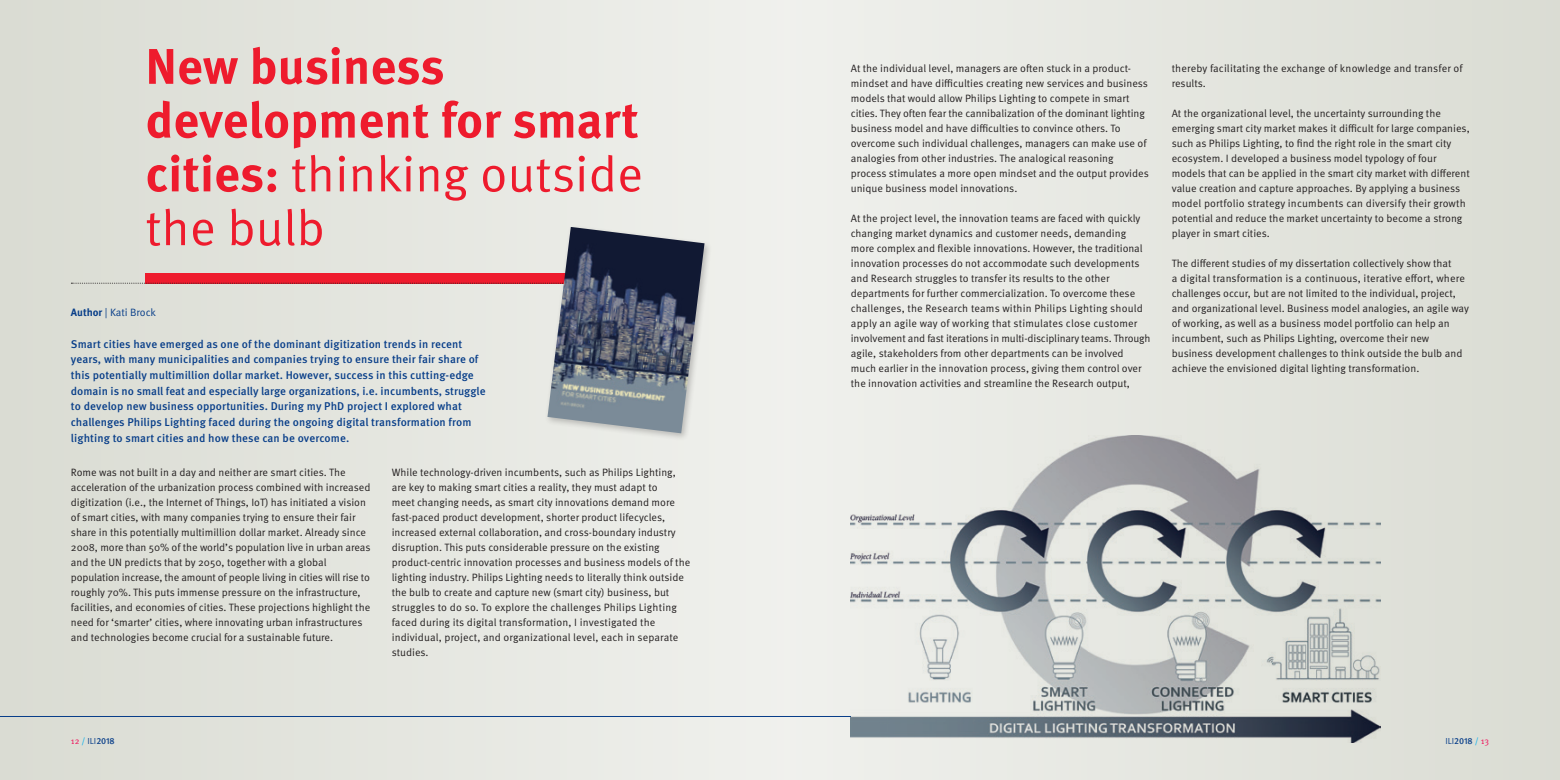
<style>
.page{position:relative;width:1560px;height:780px;background:#fff}
.page>*{position:absolute;margin:0;border:0;box-sizing:border-box;transform-origin:0 0}
.Kop{font:700 50px/53.8px "Meta OT";color:#ee1b2d}
.Kop-2{font:50px "Meta OT";letter-spacing:-.005em;color:#ee1b2d}
.Intro{font:500 11.25px/15.6px "Meta OT";letter-spacing:.01em;color:#083e89}
.Body{font:10.62px/15px "Meta OT";color:#231f20}
.Authors{font:10.62px "Meta OT";color:#083e89}
.t1{font:500 8.75px "Meta OT";color:#083e89}
.s1{font-weight:400}
.s2{font-weight:700}
.s3{font-weight:400;color:#ee1059}
.s4{font-weight:400;color:#00aeef}
</style>
<div class="page">
<div style="left:0;top:0;width:1559px;height:780px;background:linear-gradient(to right,#e4e6e0,#e5e6e0)"></div>
<div style="left:145px;top:273px;width:489px;height:10px;background:#ee1b2d"></div>
<hr style="left:0;top:716px;width:850px;height:1px;background:#083e89">
<svg style="left:71px;top:283px;width:473px;height:1px"></svg>
<div style="left:544px;top:224px;width:168px;height:217px;background:#231f20;opacity:.25"></div>
<img style="left:547px;top:227px;width:157px;height:206px">
<img style="left:850px;top:436px;width:530px;height:306px">
<p class="Kop" style="left:145px;top:40px;width:301px">New business</p>
<p class="Kop" style="left:145px;top:94px;width:499px">development for smart cities: <span class="s1">thinking outside</span></p>
<p class="Kop-2" style="left:145px;top:198px;width:181px">the bulb</p>
<p class="Authors" style="left:71px;top:306px;width:87px"><span class="s2">Author</span> | Kati Brock</p>
<p class="Intro" style="left:71px;top:336px;width:416px">Smart cities have emerged as one of the dominant digitization trends in recent years, with many municipalities and companies trying to ensure their fair share of this potentially multimillion dollar market. However, success in this cutting-edge domain is no small feat and especially large organizations, i.e. incumbents, struggle to develop new business opportunities. During my PhD project I explored what challenges Philips Lighting faced during the ongoing digital transformation from lighting to smart cities and how these can be overcome.</p>
<p class="Body" style="left:71px;top:465px;width:301px">Rome was not built in a day and neither are smart cities. The acceleration of the urbanization process combined with increased digitization (i.e., the Internet of Things, IoT) has initiated a vision of smart cities, with many companies trying to ensure their fair share in this potentially multimillion dollar market. Already since 2008, more than 50% of the world’s population live in urban areas and the UN predicts that by 2050, together with a global population increase, the amount of people living in cities will rise to roughly 70%. This puts immense pressure on the infrastructure, facilities, and economies of cities. These projections highlight the need for ‘smarter’ cities, where innovating urban infrastructures and technologies become crucial for a sustainable future.</p>
<p class="Body" style="left:392px;top:465px;width:300px">While technology-driven incumbents, such as Philips Lighting, are key to making smart cities a reality, they must adapt to<br>meet changing needs, as smart city innovations demand more fast-paced product development, shorter product lifecycles, increased external collaboration, and cross-boundary industry disruption. This puts considerable pressure on the existing product-centric innovation processes and business models of the lighting industry. Philips Lighting needs to literally think outside the bulb to create and capture new (smart city) business, but struggles to do so. To explore the challenges Philips Lighting faced during its digital transformation, I investigated the individual, project, and organizational level, each in separate studies.</p>
<p class="Body" style="left:850px;top:61px;width:299px">At the individual level, managers are often stuck in a product&shy;mindset and have difficulties creating new services and business models that would allow Philips Lighting to compete in smart cities. They often fear the cannibalization of the dominant lighting business model and have difficulties to convince others. To overcome such individual challenges, managers can make use of analogies from other industries. The analogical reasoning process stimulates a more open mindset and the output provides unique business model innovations.</p>
<p class="Body" style="left:850px;top:211px;width:301px">At the project level, the innovation teams are faced with quickly changing market dynamics and customer needs, demanding more complex and flexible innovations. However, the traditional innovation processes do not accommodate such developments and Research struggles to transfer its results to the other departments for further commercialization. To overcome these challenges, the Research teams within Philips Lighting should apply an agile way of working that stimulates close customer involvement and fast iterations in multi-disciplinary teams. Through agile, stakeholders from other departments can be involved much earlier in the innovation process, giving them control over the innovation activities and streamline the Research output,</p>
<p class="Body" style="left:1171px;top:61px;width:292px">thereby facilitating the exchange of knowledge and transfer of results.</p>
<p class="Body" style="left:1171px;top:106px;width:299px">At the organizational level, the uncertainty surrounding the emerging smart city market makes it difficult for large companies, such as Philips Lighting, to find the right role in the smart city ecosystem. I developed a business model typology of four models that can be applied in the smart city market with different value creation and capture approaches. By applying a business model portfolio strategy incumbents can diversify their growth potential and reduce the market uncertainty to become a strong player in smart cities.</p>
<p class="Body" style="left:1171px;top:256px;width:299px">The different studies of my dissertation collectively show that<br>a digital transformation is a continuous, iterative effort, where challenges occur, but are not limited to the individual, project, and organizational level. Business model analogies, an agile way of working, as well as a business model portfolio can help an incumbent, such as Philips Lighting, overcome their new business development challenges to think outside the bulb and achieve the envisioned digital lighting transformation.</p>
<p class="t1" style="left:71px;top:735px;width:45px"><span class="s3">12</span> <span class="s4">/</span> <span class="s1">ILI</span>2018</p>
<p class="t1" style="left:1445px;top:735px;width:45px"><span class="s1">ILI</span>2018 <span class="s4">/</span> <span class="s3">13</span></p>
</div>
